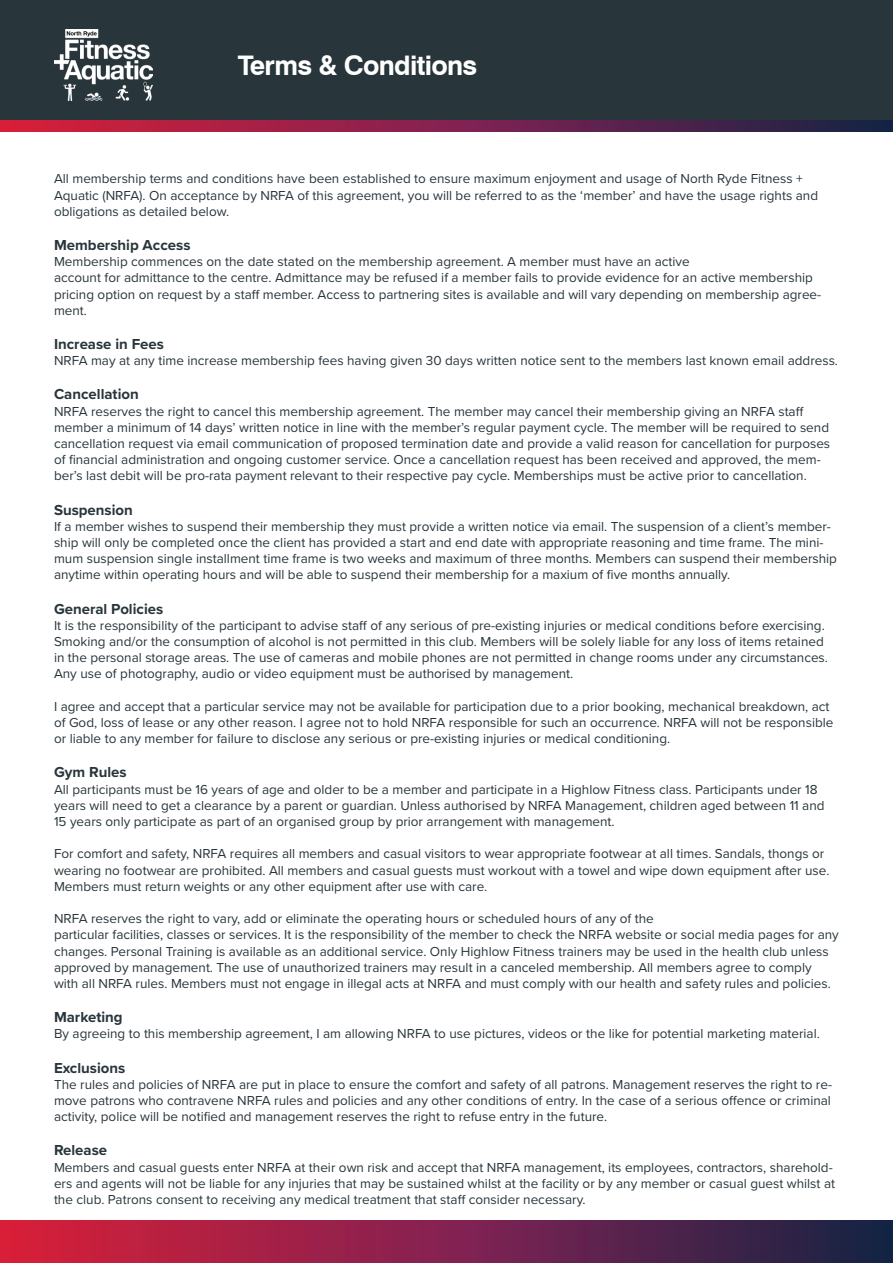
<style>
.page{position:relative;width:893px;height:1263px;background:#fff}
.page>*{position:absolute;margin:0;border:0;box-sizing:border-box;transform-origin:0 0}
.t1{font:700 27px "Swiss 721 BT";letter-spacing:-.025em;color:#fff}
.t2{font:700 15px "Proxima Nova";color:#28353b}
.t3{font:13.5px/16.2px "Proxima Nova";color:#28353b}
</style>
<div class="page">
<div style="left:0;top:1220px;width:893px;height:43px;background:linear-gradient(to right,#df1f41,#1b244e)"></div>
<div style="left:0;top:0;width:893px;height:129px;background:#28353b"></div>
<svg style="left:0;top:120px;width:893px;height:12px;background:#7d2147"></svg>
<img style="left:54px;top:30px;width:98px;height:71px">
<h1 class="t1" style="left:238px;top:49px;width:241px">Terms &amp; Conditions</h1>
<p class="t3" style="left:54px;top:170px;width:766px">All membership terms and conditions have been established to ensure maximum enjoyment and usage of North Ryde Fitness +<br>Aquatic (NRFA). On acceptance by NRFA of this agreement, you will be referred to as the ‘member’ and have the usage rights and obligations as detailed below.</p>
<p class="t2" style="left:54px;top:234px;width:138px">Membership Access</p>
<p class="t3" style="left:54px;top:253px;width:769px">Membership commences on the date stated on the membership agreement. A member must have an active<br>account for admittance to the centre. Admittance may be refused if a member fails to provide evidence for an active membership pricing option on request by a staff member. Access to partnering sites is available and will vary depending on membership agree&shy;ment.</p>
<p class="t2" style="left:54px;top:333px;width:112px">Increase in Fees</p>
<p class="t3" style="left:54px;top:352px;width:786px">NRFA may at any time increase membership fees having given 30 days written notice sent to the members last known email address.</p>
<p class="t2" style="left:54px;top:383px;width:86px">Cancellation</p>
<p class="t3" style="left:54px;top:402px;width:778px">NRFA reserves the right to cancel this membership agreement. The member may cancel their membership giving an NRFA staff member a minimum of 14 days’ written notice in line with the member’s regular payment cycle. The member will be required to send cancellation request via email communication of proposed termination date and provide a valid reason for cancellation for purposes of financial administration and ongoing customer service. Once a cancellation request has been received and approved, the mem&shy;ber’s last debit will be pro-rata payment relevant to their respective pay cycle. Memberships must be active prior to cancellation.</p>
<p class="t2" style="left:54px;top:498px;width:80px">Suspension</p>
<p class="t3" style="left:54px;top:518px;width:784px">If a member wishes to suspend their membership they must provide a written notice via email. The suspension of a client’s member&shy;ship will only be completed once the client has provided a start and end date with appropriate reasoning and time frame. The mini&shy;mum suspension single installment time frame is two weeks and maximum of three months. Members can suspend their membership anytime within operating hours and will be able to suspend their membership for a maxium of five months annually.</p>
<p class="t2" style="left:54px;top:597px;width:111px">General Policies</p>
<p class="t3" style="left:54px;top:617px;width:775px">It is the responsibility of the participant to advise staff of any serious of pre-existing injuries or medical conditions before exercising.<br>Smoking and/or the consumption of alcohol is not permitted in this club. Members will be solely liable for any loss of items retained in the personal storage areas. The use of cameras and mobile phones are not permitted in change rooms under any circumstances.<br>Any use of photography, audio or video equipment must be authorised by management.</p>
<p class="t3" style="left:54px;top:698px;width:781px">I agree and accept that a particular service may not be available for participation due to a prior booking, mechanical breakdown, act of God, loss of lease or any other reason. I agree not to hold NRFA responsible for such an occurrence. NRFA will not be responsible or liable to any member for failure to disclose any serious or pre-existing injuries or medical conditioning.</p>
<p class="t2" style="left:54px;top:761px;width:74px">Gym Rules</p>
<p class="t3" style="left:54px;top:780px;width:772px">All participants must be 16 years of age and older to be a member and participate in a Highlow Fitness class. Participants under 18 years will need to get a clearance by a parent or guardian. Unless authorised by NRFA Management, children aged between 11 and<br>15 years only participate as part of an organised group by prior arrangement with management.</p>
<p class="t3" style="left:54px;top:845px;width:777px">For comfort and safety, NRFA requires all members and casual visitors to wear appropriate footwear at all times. Sandals, thongs or wearing no footwear are prohibited. All members and casual guests must workout with a towel and wipe down equipment after use.<br>Members must return weights or any other equipment after use with care.</p>
<p class="t3" style="left:54px;top:910px;width:786px">NRFA reserves the right to vary, add or eliminate the operating hours or scheduled hours of any of the<br>particular facilities, classes or services. It is the responsibility of the member to check the NRFA website or social media pages for any changes. Personal Training is available as an additional service. Only Highlow Fitness trainers may be used in the health club unless approved by management. The use of unauthorized trainers may result in a canceled membership. All members agree to comply with all NRFA rules. Members must not engage in illegal acts at NRFA and must comply with our health and safety rules and policies.</p>
<p class="t2" style="left:54px;top:1006px;width:70px">Marketing</p>
<p class="t3" style="left:54px;top:1025px;width:767px">By agreeing to this membership agreement, I am allowing NRFA to use pictures, videos or the like for potential marketing material.</p>
<p class="t2" style="left:54px;top:1056px;width:73px">Exclusions</p>
<p class="t3" style="left:54px;top:1076px;width:780px;text-align:justify">The rules and policies of NRFA are put in place to ensure the comfort and safety of all patrons. Management reserves the right to re&shy;move patrons who contravene NRFA rules and policies and any other conditions of entry. In the case of a serious offence or criminal activity, police will be notified and management reserves the right to refuse entry in the future.</p>
<p class="t2" style="left:54px;top:1139px;width:55px">Release</p>
<p class="t3" style="left:54px;top:1158px;width:783px">Members and casual guests enter NRFA at their own risk and accept that NRFA management, its employees, contractors, sharehold&shy;ers and agents will not be liable for any injuries that may be sustained whilst at the facility or by any member or casual guest whilst at the club. Patrons consent to receiving any medical treatment that staff consider necessary.</p>
</div>
